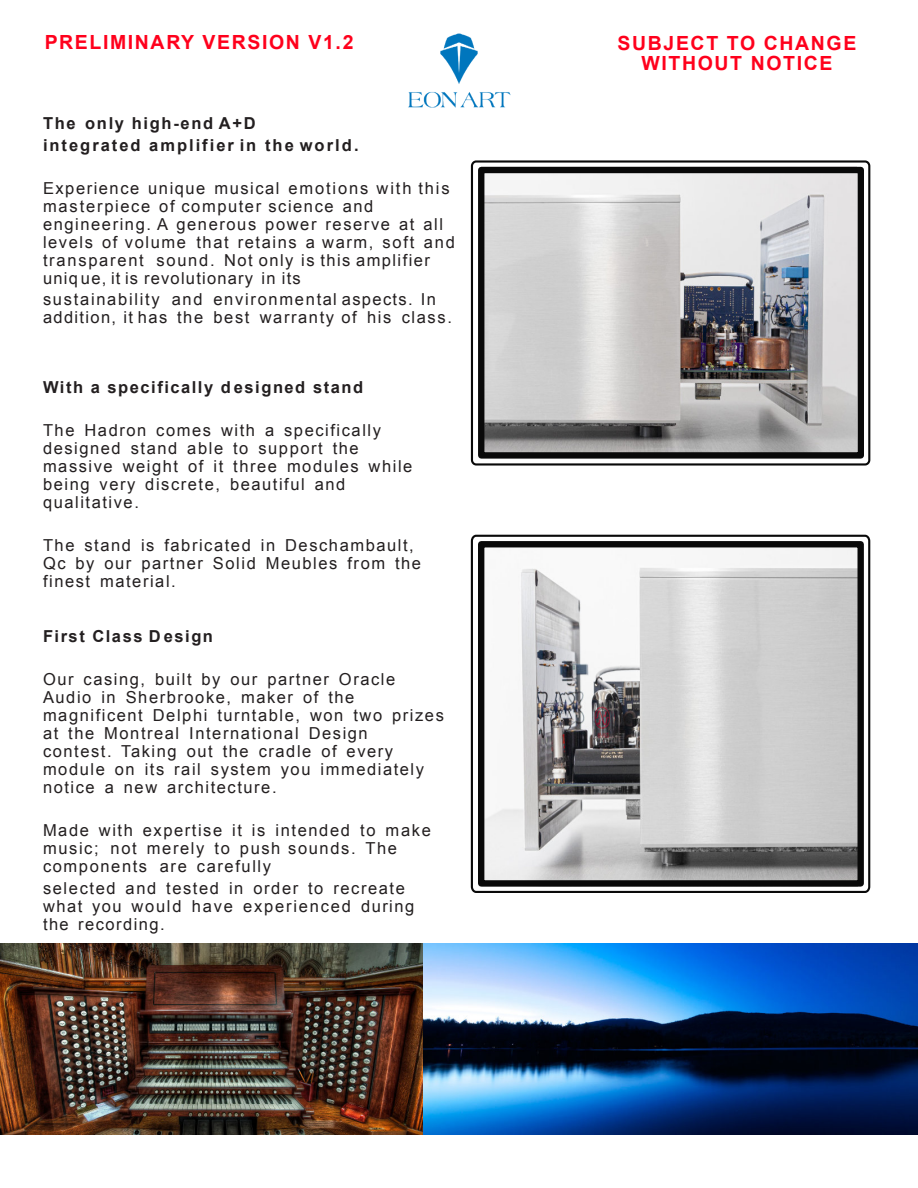
<style>
.page{position:relative;width:918px;height:1188px;background:#fff}
.page>*{position:absolute;margin:0;border:0;box-sizing:border-box;transform-origin:0 0}
.t1{font:700 19.5px/20.1px "Arial";letter-spacing:.08em;color:#ff001c;text-align:center}
.t2{font:16.5px/18px "Arial";letter-spacing:.095em;color:#231f20}
.t3{font:700 16.5px/21.6px "Arial";letter-spacing:.12em;color:#231f20}
.t4{font:700 16.5px "Arial";letter-spacing:.1em;color:#231f20}
</style>
<div class="page">
<img style="left:408px;top:33px;width:103px;height:75px">
<img style="left:0;top:944px;width:423px;height:191px">
<img style="left:423px;top:944px;width:495px;height:191px">
<img style="left:485px;top:174px;width:371px;height:278px">
<div style="left:471px;top:160px;width:399px;height:306px;border:2px solid #090909;border-radius:4px"></div>
<div style="left:478px;top:167px;width:386px;height:292px;border:6px solid #090909"></div>
<svg style="left:470px;top:534px;width:401px;height:359px"></svg>
<div style="left:478px;top:541px;width:386px;height:346px;border:6px solid #090909"></div>
<p class="t1" style="left:45px;top:34px;width:310px">PRELIMINARY VERSION V1.2</p>
<p class="t3" style="left:43px;top:114px;width:317px">The only high-end A+D<br>integrated amplifier in the world.</p>
<p class="t2" style="left:43px;top:180px;width:413px">Experience unique musical emotions with this masterpiece of computer science and engineering. A generous power reserve at all levels of volume that retains a warm, soft and transparent sound. Not only is this amplifier uniq ue, it is revolutionary in its</p>
<p class="t2" style="left:43px;top:292px;width:410px">sustainability and environmental aspects. In addition, it has the best warranty of his class.</p>
<p class="t4" style="left:43px;top:381px;width:322px">With a specifically designed stand</p>
<p class="t2" style="left:43px;top:423px;width:371px">The Hadron comes with a specifically designed stand able to support the massive weight of it three modules while being very discrete, beautiful and qualitative.</p>
<p class="t2" style="left:43px;top:538px;width:380px">The stand is fabricated in Deschambault,<br>Qc by our partner Solid Meubles from the finest material.</p>
<p class="t4" style="left:43px;top:630px;width:172px">First Class Design</p>
<p class="t2" style="left:43px;top:672px;width:402px">Our casing, built by our partner Oracle Audio in Sherbrooke, maker of the magnificent Delphi turntable, won two prizes at the Montreal International Design<br>contest. Taking out the cradle of every module on its rail system you immediately notice a new architecture.</p>
<p class="t2" style="left:43px;top:823px;width:389px">Made with expertise it is intended to make music; not merely to push sounds. The components are carefully</p>
<p class="t2" style="left:43px;top:880px;width:373px">selected and tested in order to recreate what you would have experienced during the recording.</p>
<p class="t1" style="left:618px;top:35px;width:240px">SUBJECT TO CHANGE<br>WITHOUT NOTICE</p>
</div>
